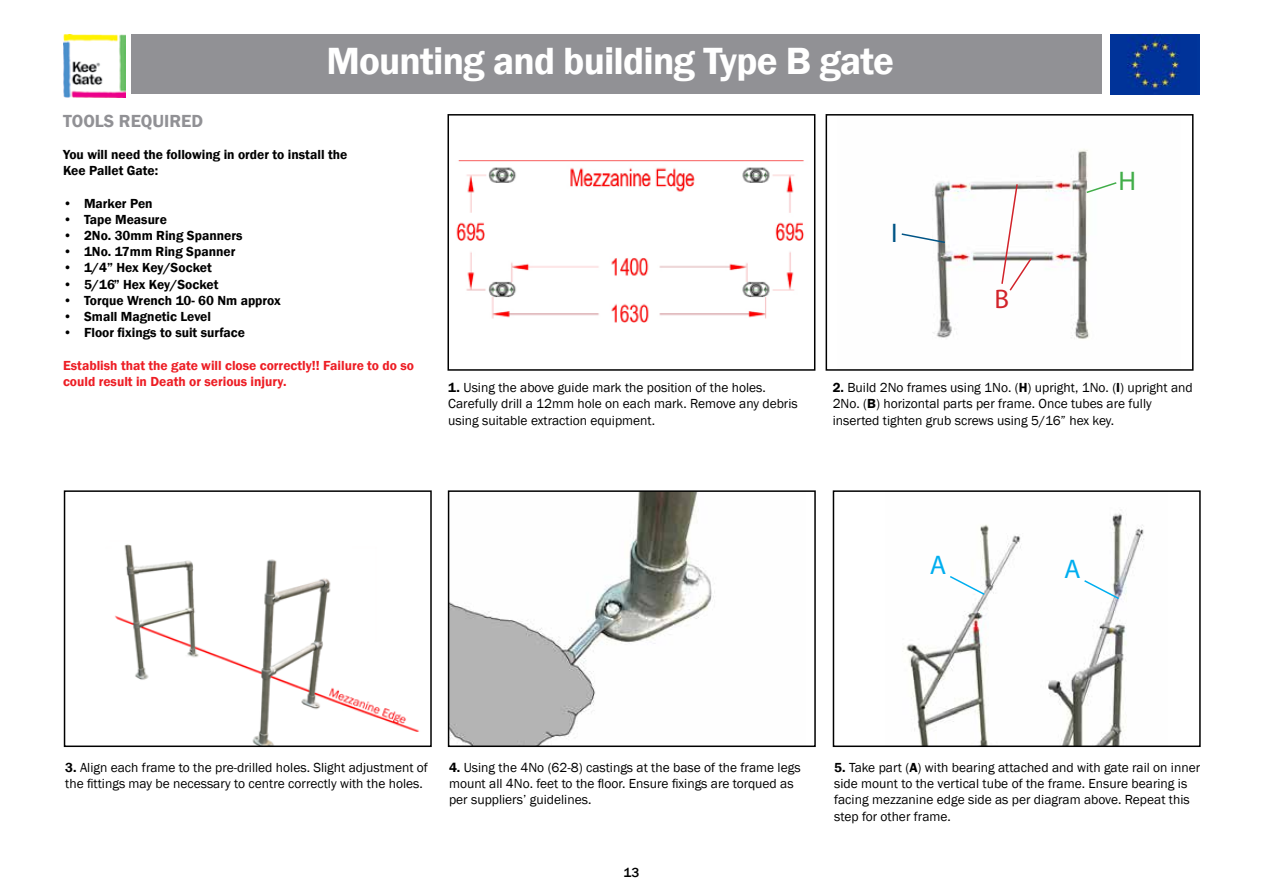
<style>
.page{position:relative;width:1263px;height:893px;background:#fff}
.page>*{position:absolute;margin:0;border:0;box-sizing:border-box;transform-origin:0 0}
.t1{font:600 39px "Franklin Gothic";letter-spacing:-.02em;color:#fff}
.t2{font:27px "Myriad Pro";color:#00aeef}
.t3{font:27px "Myriad Pro";color:#41ad49}
.t4{font:27px "Myriad Pro";color:#005486}
.t5{font:27px "Myriad Pro";color:#d2232a}
.t6{font:600 18px "Franklin Gothic";color:#919195}
.t7{font:13.5px/16.2px "Franklin Gothic";color:#000}
.t8{font:600 13.5px/16.2px "Franklin Gothic";color:#000}
.t9{font:600 13.5px/16.2px "Franklin Gothic";color:#ed1d24}
.t10{font:500 13.5px "Franklin Gothic";color:#000}
.s1{font-weight:600}
</style>
<div class="page">
<div style="left:131px;top:34px;width:970px;height:60px;background:#919195"></div>
<img style="left:456px;top:160px;width:348px;height:163px">
<div style="left:447px;top:114px;width:368px;height:257px;border:2px solid #000"></div>
<img style="left:115px;top:544px;width:304px;height:200px">
<div style="left:64px;top:490px;width:368px;height:257px;border:2px solid #000"></div>
<img style="left:451px;top:493px;width:264px;height:251px">
<div style="left:448px;top:490px;width:368px;height:257px;border:2px solid #000"></div>
<img style="left:932px;top:149px;width:158px;height:190px">
<div style="left:825px;top:114px;width:368px;height:257px;border:2px solid #000"></div>
<img style="left:63px;top:34px;width:63px;height:63px">
<img style="left:906px;top:513px;width:238px;height:231px">
<div style="left:833px;top:490px;width:368px;height:257px;border:2px solid #000"></div>
<svg style="left:1000px;top:183px;width:33px;height:109px"></svg>
<svg style="left:1085px;top:181px;width:32px;height:13px"></svg>
<svg style="left:948px;top:575px;width:38px;height:21px"></svg>
<svg style="left:1082px;top:579px;width:39px;height:21px"></svg>
<svg style="left:901px;top:232px;width:45px;height:12px"></svg>
<img style="left:1110px;top:35px;width:89px;height:59px">
<h1 class="t1" style="left:326px;top:37px;width:569px">Mounting and building Type B gate</h1>
<h3 class="t6" style="left:63px;top:110px;width:142px">TOOLS REQUIRED</h3>
<p class="t8" style="left:63px;top:147px;width:286px">You will need the following in order to install the<br>Kee Pallet Gate:</p>
<p class="t8" style="left:63px;top:195px;width:91px">• Marker Pen</p>
<p class="t8" style="left:63px;top:211px;width:105px">• Tape Measure</p>
<p class="t8" style="left:63px;top:228px;width:181px">• 2No. 30mm Ring Spanners</p>
<p class="t8" style="left:63px;top:244px;width:174px">• 1No. 17mm Ring Spanner</p>
<p class="t8" style="left:63px;top:260px;width:150px">• 1/4” Hex Key/Socket</p>
<p class="t8" style="left:63px;top:276px;width:157px">• 5/16” Hex Key/Socket</p>
<p class="t8" style="left:63px;top:292px;width:219px">• Torque Wrench 10- 60 Nm approx</p>
<p class="t8" style="left:63px;top:309px;width:150px">• Small Magnetic Level</p>
<p class="t8" style="left:63px;top:325px;width:184px">• Floor fixings to suit surface</p>
<p class="t9" style="left:63px;top:357px;width:353px">Establish that the gate will close correctly!! Failure to do so could result in Death or serious injury.</p>
<p class="t7" style="left:448px;top:380px;width:351px"><span class="s1">1.</span> Using the above guide mark the position of the holes.<br>Carefully drill a 12mm hole on each mark. Remove any debris using suitable extraction equipment.</p>
<h2 class="t4" style="left:891px;top:216px;width:8px">I</h2>
<h2 class="t5" style="left:994px;top:283px;width:16px">B</h2>
<h2 class="t3" style="left:1118px;top:165px;width:19px">H</h2>
<p class="t7" style="left:833px;top:380px;width:362px"><span class="s1">2.</span> Build 2No frames using 1No. (<span class="s1">H</span>) upright, 1No. (<span class="s1">I</span>) upright and<br>2No. (<span class="s1">B</span>) horizontal parts per frame. Once tubes are fully inserted tighten grub screws using 5/16” hex key.</p>
<h2 class="t2" style="left:930px;top:548px;width:18px">A</h2>
<h2 class="t2" style="left:1064px;top:552px;width:18px">A</h2>
<p class="t7" style="left:65px;top:760px;width:364px"><span class="s1">3.</span> Align each frame to the pre-drilled holes. Slight adjustment of the fittings may be necessary to centre correctly with the holes.</p>
<p class="t7" style="left:449px;top:760px;width:353px"><span class="s1">4.</span> Using the 4No (62-8) castings at the base of the frame legs mount all 4No. feet to the floor. Ensure fixings are torqued as per suppliers’ guidelines.</p>
<p class="t10" style="left:623px;top:864px;width:17px">13</p>
<p class="t7" style="left:834px;top:760px;width:367px"><span class="s1">5.</span> Take part (<span class="s1">A</span>) with bearing attached and with gate rail on inner side mount to the vertical tube of the frame. Ensure bearing is facing mezzanine edge side as per diagram above. Repeat this step for other frame.</p>
</div>
